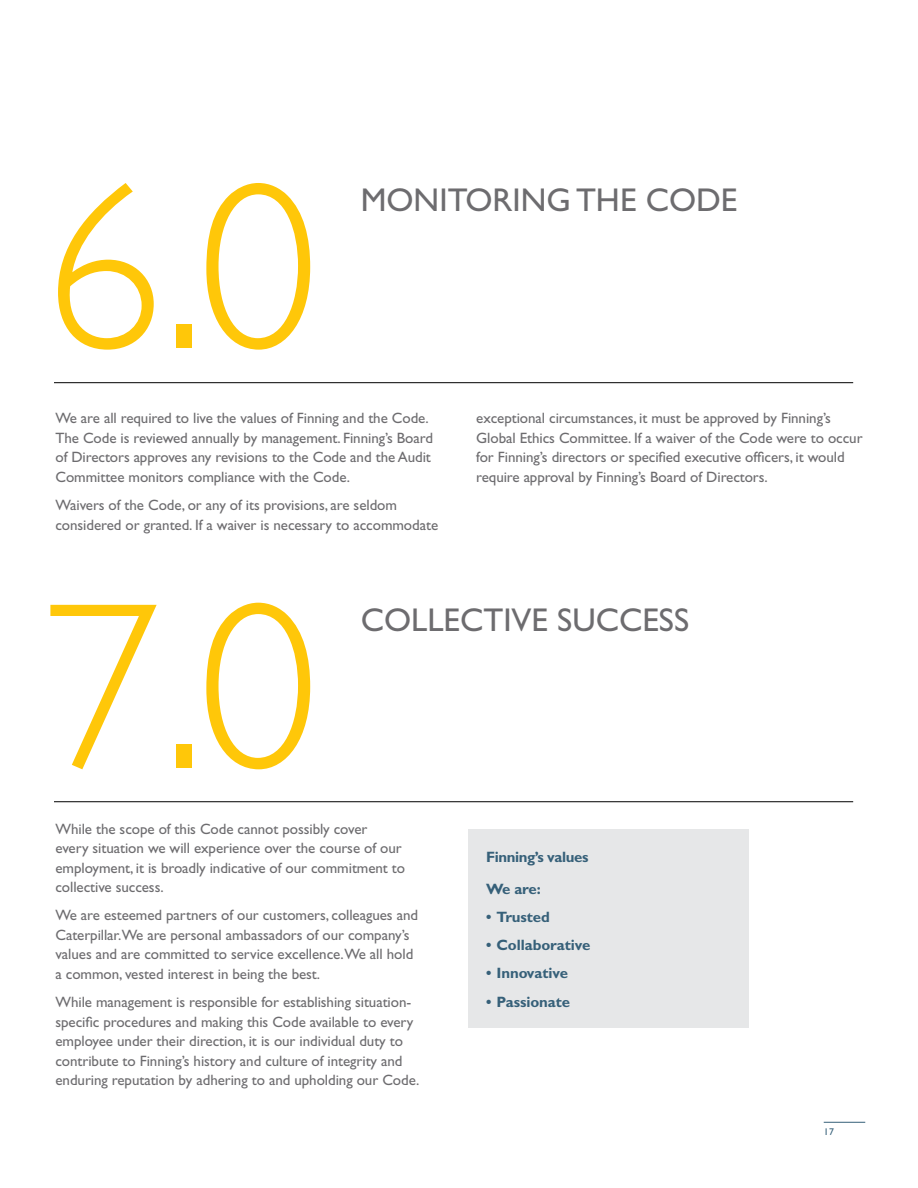
<style>
.page{position:relative;width:918px;height:1188px;background:#fff}
.page>*{position:absolute;margin:0;border:0;box-sizing:border-box;transform-origin:0 0}
.t1{font:300 238.05px "Gill Sans Std";color:#ffc709}
.t2{font:33px "Gill Sans Std";color:#6d6c6f}
.Bullets{font:15px/19.5px "Gill Sans Std";letter-spacing:-.005em;color:#6d6c6f}
.Bullets-2{font:700 15px "Gill Sans Std";letter-spacing:-.005em;color:#366079}
.body{font:700 15px "Gill Sans Std";letter-spacing:-.025em;color:#366079}
.t3{font:9.75px "Gill Sans Std";color:#366079}
</style>
<div class="page">
<hr style="left:824px;top:1122px;width:41px;height:1px;background:#366079">
<div style="left:468px;top:830px;width:280px;height:198px;background:#e6e7e8"></div>
<hr style="left:54px;top:382px;width:799px;height:1px;background:#000">
<hr style="left:54px;top:801px;width:799px;height:1px;background:#000">
<p class="t1" style="left:44px;top:134px;width:276px">6.0</p>
<p class="t2" style="left:361px;top:181px;width:378px">MONITORING THE CODE</p>
<p class="Bullets" style="left:56px;top:409px;width:379px">We are all required to live the values of Finning and the Code.<br>The Code is reviewed annually by management. Finning’s Board of Directors approves any revisions to the Code and the Audit Committee monitors compliance with the Code.</p>
<p class="Bullets" style="left:56px;top:495px;width:384px">Waivers of the Code, or any of its provisions, are seldom considered or granted. If a waiver is necessary to accommodate</p>
<p class="Bullets" style="left:476px;top:409px;width:388px">exceptional circumstances, it must be approved by Finning’s Global Ethics Committee. If a waiver of the Code were to occur for Finning’s directors or specified executive officers, it would require approval by Finning’s Board of Directors.</p>
<p class="t1" style="left:44px;top:554px;width:276px">7.0</p>
<p class="t2" style="left:361px;top:601px;width:330px">COLLECTIVE SUCCESS</p>
<p class="Bullets" style="left:56px;top:819px;width:351px">While the scope of this Code cannot possibly cover<br>every situation we will experience over the course of our employment, it is broadly indicative of our commitment to collective success.</p>
<p class="Bullets" style="left:56px;top:906px;width:364px">We are esteemed partners of our customers, colleagues and Caterpillar.We are personal ambassadors of our company’s values and are committed to service excellence.We all hold a common, vested interest in being the best.</p>
<p class="Bullets" style="left:56px;top:992px;width:365px">While management is responsible for establishing situation&shy;specific procedures and making this Code available to every employee under their direction, it is our individual duty to contribute to Finning’s history and culture of integrity and enduring reputation by adhering to and upholding our Code.</p>
<p class="body" style="left:486px;top:848px;width:104px">Finning’s values</p>
<p class="Bullets-2" style="left:486px;top:880px;width:56px">We are:</p>
<p class="Bullets-2" style="left:486px;top:908px;width:65px">• Trusted</p>
<p class="Bullets-2" style="left:486px;top:936px;width:106px">• Collaborative</p>
<p class="Bullets-2" style="left:486px;top:965px;width:84px">• Innovative</p>
<p class="Bullets-2" style="left:486px;top:993px;width:86px">• Passionate</p>
<p class="t3" style="left:824px;top:1126px;width:12px">17</p>
</div>
